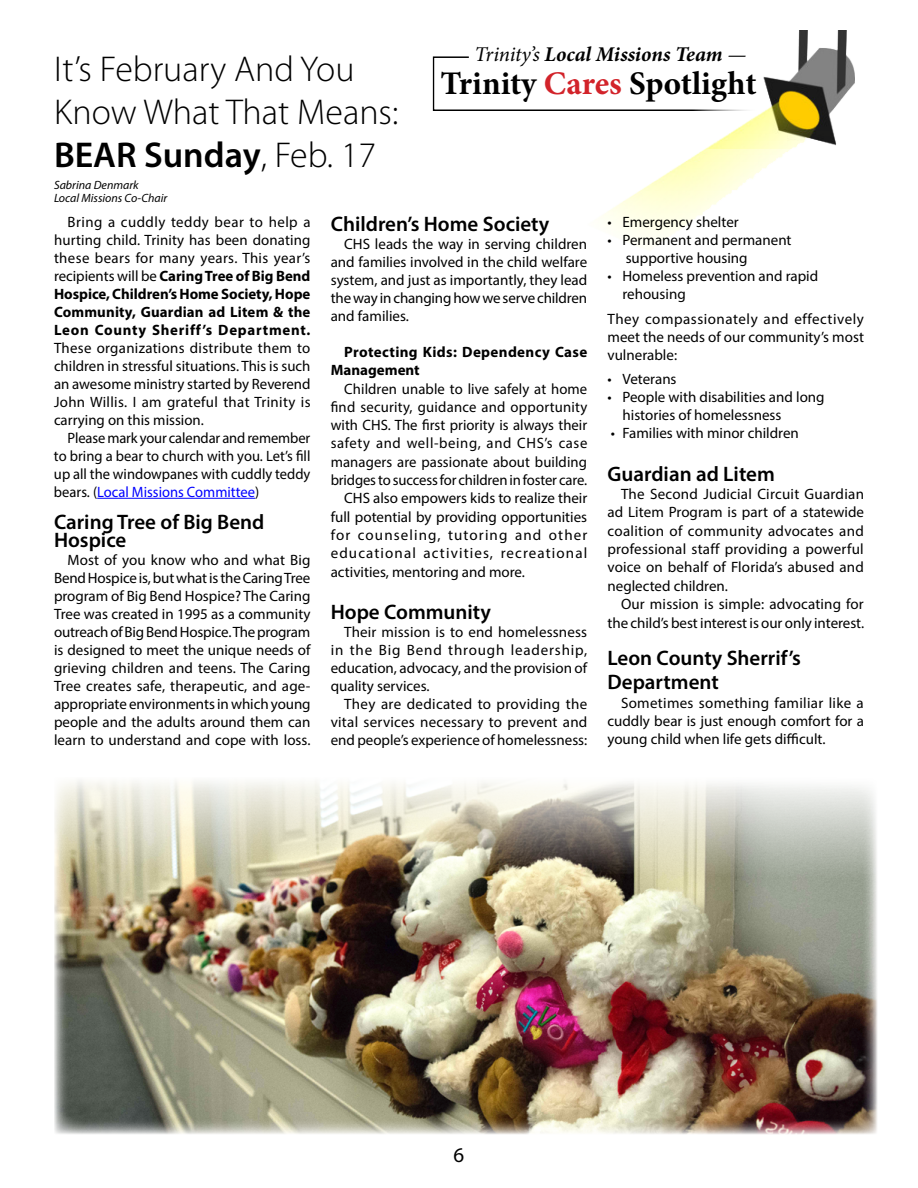
<style>
.page{position:relative;width:918px;height:1188px;background:#fff}
.page>*{position:absolute;margin:0;border:0;box-sizing:border-box;transform-origin:0 0}
.t1{font:300 36px/43.2px "Myriad Pro";color:#000}
.t2{font:700 33px "Minion Pro";color:#000}
.t3{font:600 21px/18px "Myriad Pro";color:#000}
.t4{font:italic 700 21px "Minion Pro";letter-spacing:-.005em;color:#000}
.t5{font:21px "Myriad Pro";color:#000}
.t6{font:15px/18px "Myriad Pro";color:#000;text-align:justify}
.t7{font:15px "Myriad Pro";letter-spacing:.075em;color:#000}
.t8{font:700 15px/18px "Myriad Pro";letter-spacing:.025em;color:#000}
.t9{font:15px "Myriad Pro";letter-spacing:.04em;color:#000}
.t10{font:italic 12px/13.5px "Myriad Pro";color:#000}
.s1{font-weight:600}
.s2{font-weight:400}
.s3{color:#d2232a}
.s4{font-weight:700}
.s5{color:#00f}
</style>
<div class="page">
<img style="left:600px;top:148px;width:192px;height:94px">
<div style="left:433px;top:56px;width:327px;height:55px;border:2px solid #000"></div>
<div style="left:469px;top:31px;width:294px;height:72px;background:#fff"></div>
<img style="left:585px;top:30px;width:270px;height:118px">
<img style="left:54px;top:780px;width:824px;height:354px">
<hr style="left:97px;top:498px;width:158px;height:1px;background:#00f">
<h1 class="t1" style="left:54px;top:48px;width:346px">It’s February And You<br>Know What That Means:<br><span class="s1">BEAR Sunday</span>, Feb. 17</h1>
<h3 class="t4" style="left:474px;top:40px;width:273px"><span class="s2">Trinity’s</span> Local Missions Team <span class="s2">—</span></h3>
<h2 class="t2" style="left:440px;top:60px;width:318px">Trinity <span class="s3">Cares</span> Spotlight</h2>
<p class="t10" style="left:54px;top:178px;width:115px">Sabrina Denmark<br>Local Missions Co-Chair</p>
<p class="t6" style="left:54px;top:213px;width:258px;text-indent:13px">Bring a cuddly teddy bear to help a hurting child. Trinity has been donating these bears for many years. This year’s recipients will be <span class="s4">Caring Tree of Big Bend Hospice, Children’s Home Society, Hope Community, Guardian ad Litem &amp; the Leon County Sheriff’s Department.</span></p>
<p class="t6" style="left:54px;top:339px;width:258px">These organizations distribute them to children in stressful situations. This is such an awesome ministry started by Reverend John Willis. I am grateful that Trinity is carrying on this mission.</p>
<p class="t6" style="left:54px;top:429px;width:258px;text-indent:14px">Please mark your calendar and remember to bring a bear to church with you. Let’s fill up all the windowpanes with cuddly teddy bears. (<span class="s5">Local Missions Committee</span>)</p>
<h3 class="t3" style="left:54px;top:513px;width:212px">Caring Tree of Big Bend<br>Hospice</h3>
<p class="t6" style="left:54px;top:551px;width:258px;text-indent:14px">Most of you know who and what Big Bend Hospice is, but what is the Caring Tree program of Big Bend Hospice? The Caring Tree was created in 1995 as a community outreach of Big Bend Hospice. The program is designed to meet the unique needs of grieving children and teens. The Caring Tree creates safe, therapeutic, and age&shy;appropriate environments in which young people and the adults around them can learn to understand and cope with loss.</p>
<h3 class="t3" style="left:331px;top:215px;width:220px">Children’s Home Society</h3>
<p class="t6" style="left:331px;top:235px;width:258px;text-indent:14px">CHS leads the way in serving children and families involved in the child welfare system, and just as importantly, they lead the way in changing how we serve children and families.</p>
<p class="t8" style="left:331px;top:343px;width:258px;text-indent:14px">Protecting Kids: Dependency Case<br>Management</p>
<p class="t6" style="left:344px;top:379px;width:245px">Children unable to live safely at home</p>
<p class="t6" style="left:331px;top:398px;width:258px">find security, guidance and opportunity</p>
<p class="t6" style="left:331px;top:416px;width:258px">with CHS. The first priority is always their</p>
<p class="t9" style="left:331px;top:434px;width:258px">safety and well-being, and CHS’s case</p>
<p class="t6" style="left:331px;top:453px;width:258px">managers are passionate about building</p>
<p class="t6" style="left:331px;top:471px;width:258px">bridges to success for children in foster care.</p>
<p class="t6" style="left:344px;top:489px;width:245px">CHS also empowers kids to realize their</p>
<p class="t6" style="left:331px;top:507px;width:258px">full potential by providing opportunities</p>
<p class="t7" style="left:331px;top:526px;width:258px">for counseling, tutoring and other</p>
<p class="t7" style="left:331px;top:544px;width:258px">educational activities, recreational</p>
<p class="t6" style="left:331px;top:562px;width:196px">activities, mentoring and more.</p>
<h3 class="t3" style="left:331px;top:602px;width:162px">Hope Community</h3>
<p class="t6" style="left:331px;top:622px;width:258px;text-indent:14px">Their mission is to end homelessness in the Big Bend through leadership, education, advocacy, and the provision of quality services.</p>
<p class="t6" style="left:331px;top:694px;width:258px;text-indent:14px">They are dedicated to providing the vital services necessary to prevent and end people’s experience of homelessness:</p>
<p class="t6" style="left:608px;top:213px;width:133px">• Emergency shelter</p>
<p class="t6" style="left:626px;top:231px;width:167px;text-indent:-18px">• Permanent and permanent supportive housing</p>
<p class="t6" style="left:622px;top:267px;width:197px;text-indent:-15px">• Homeless prevention and rapid rehousing</p>
<p class="t6" style="left:608px;top:309px;width:258px">They compassionately and effectively meet the needs of our community’s most vulnerable:</p>
<p class="t6" style="left:608px;top:370px;width:71px">• Veterans</p>
<p class="t6" style="left:622px;top:388px;width:204px;text-indent:-15px">• People with disabilities and long histories of homelessness</p>
<p class="t6" style="left:611px;top:424px;width:190px">• Families with minor children</p>
<h3 class="t3" style="left:608px;top:464px;width:169px">Guardian ad Litem</h3>
<p class="t6" style="left:608px;top:485px;width:258px;text-indent:14px">The Second Judicial Circuit Guardian ad Litem Program is part of a statewide coalition of community advocates and professional staff providing a powerful voice on behalf of Florida’s abused and neglected children.</p>
<p class="t6" style="left:608px;top:594px;width:258px;line-height:18.6px;text-align:right">Our mission is simple: advocating for the child’s best interest is our only interest.</p>
<h3 class="t3" style="left:608px;top:645px;width:195px;line-height:24px">Leon County Sherrif’s<br>Department</h3>
<p class="t6" style="left:608px;top:693px;width:258px;line-height:18.5px;text-indent:14px">Sometimes something familiar like a cuddly bear is just enough comfort for a young child when life gets difficult.</p>
<h3 class="t5" style="left:454px;top:1142px;width:12px">6</h3>
</div>
